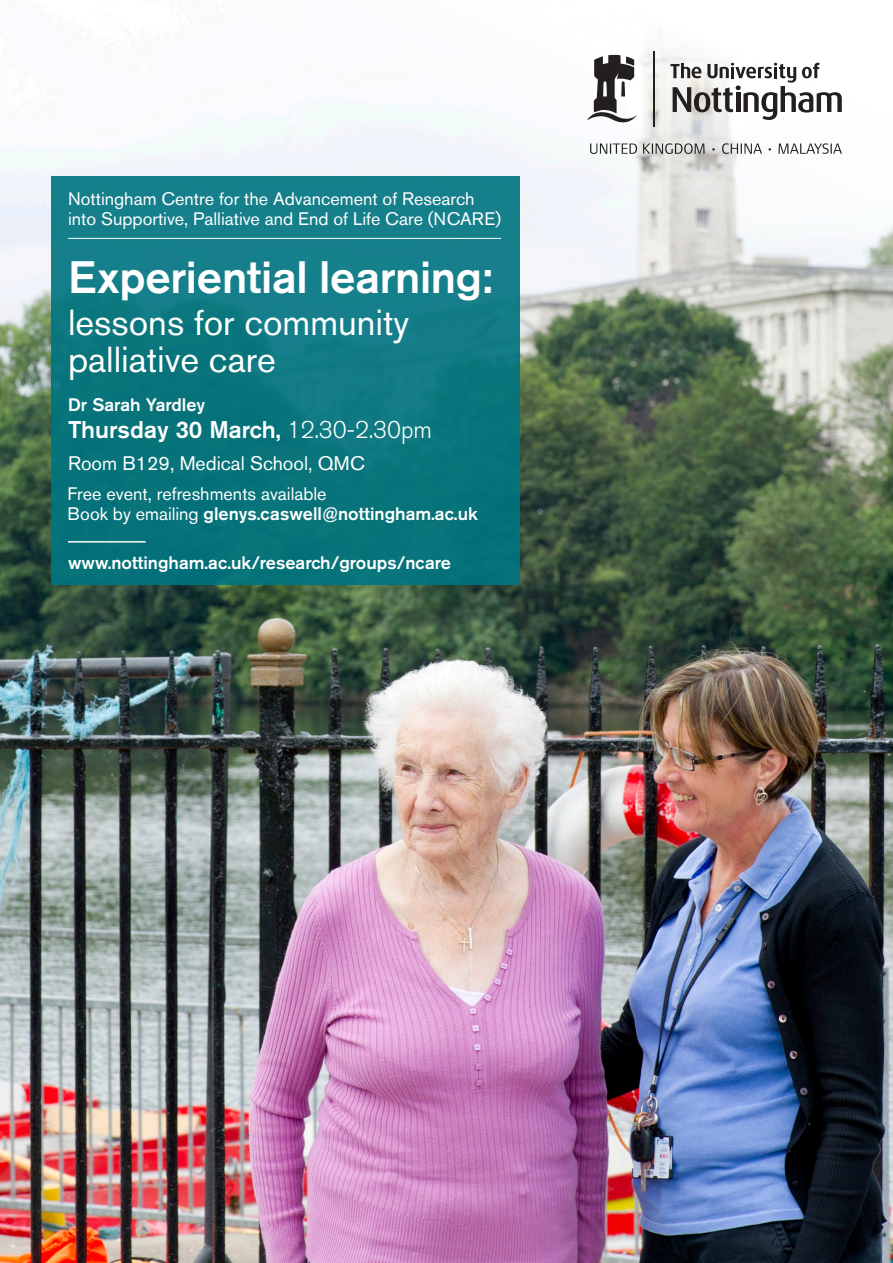
<style>
.page{position:relative;width:893px;height:1263px;background:#fff}
.page>*{position:absolute;margin:0;border:0;box-sizing:border-box;transform-origin:0 0}
.t1{font:500 45px "Akzidenz Grotesk BE";letter-spacing:-.005em;color:#fff}
.t2{font:36px/37.5px "Akzidenz Grotesk BE";color:#fff}
.t3{font:500 24px "Akzidenz Grotesk BE";color:#fff}
.t4{font:19.5px "Akzidenz Grotesk BE";color:#fff}
.t5{font:18px/19.5px "Akzidenz Grotesk BE";color:#fff}
.t6{font:500 18px "Akzidenz Grotesk BE";color:#fff}
.s1{font-weight:300}
.s2{font-weight:500}
</style>
<div class="page">
<img style="left:0;top:33px;width:893px;height:1230px">
<div style="left:51px;top:176px;width:469px;height:409px;background:linear-gradient(to right,#0b777f,#0f7a83)"></div>
<hr style="left:68px;top:238px;width:433px;height:1px;background:#fff">
<hr style="left:68px;top:541px;width:78px;height:2px;background:#fff">
<svg style="left:670px;top:63px;width:172px;height:57px"></svg>
<svg style="left:587px;top:55px;width:50px;height:67px"></svg>
<hr style="left:653px;top:51px;width:1px;height:75px;background:#231f20">
<svg style="left:590px;top:143px;width:252px;height:11px"></svg>
<p class="t5" style="left:68px;top:189px;width:435px">Nottingham Centre for the Advancement of Research into Supportive, Palliative and End of Life Care (NCARE)</p>
<p class="t1" style="left:68px;top:250px;width:426px">Experiential learning:</p>
<p class="t2" style="left:68px;top:303px;width:343px">lessons for community palliative care</p>
<p class="t6" style="left:68px;top:394px;width:139px">Dr Sarah Yardley</p>
<p class="t3" style="left:68px;top:415px;width:366px">Thursday 30 March, <span class="s1">12.30-2.30pm</span></p>
<p class="t4" style="left:68px;top:451px;width:298px">Room B129, Medical School, QMC</p>
<p class="t5" style="left:68px;top:484px;width:412px">Free event, refreshments available<br>Book by emailing <span class="s2">glenys.caswell@nottingham.ac.uk</span></p>
<p class="t6" style="left:68px;top:551px;width:385px">www.nottingham.ac.uk/research/groups/ncare</p>
</div>
